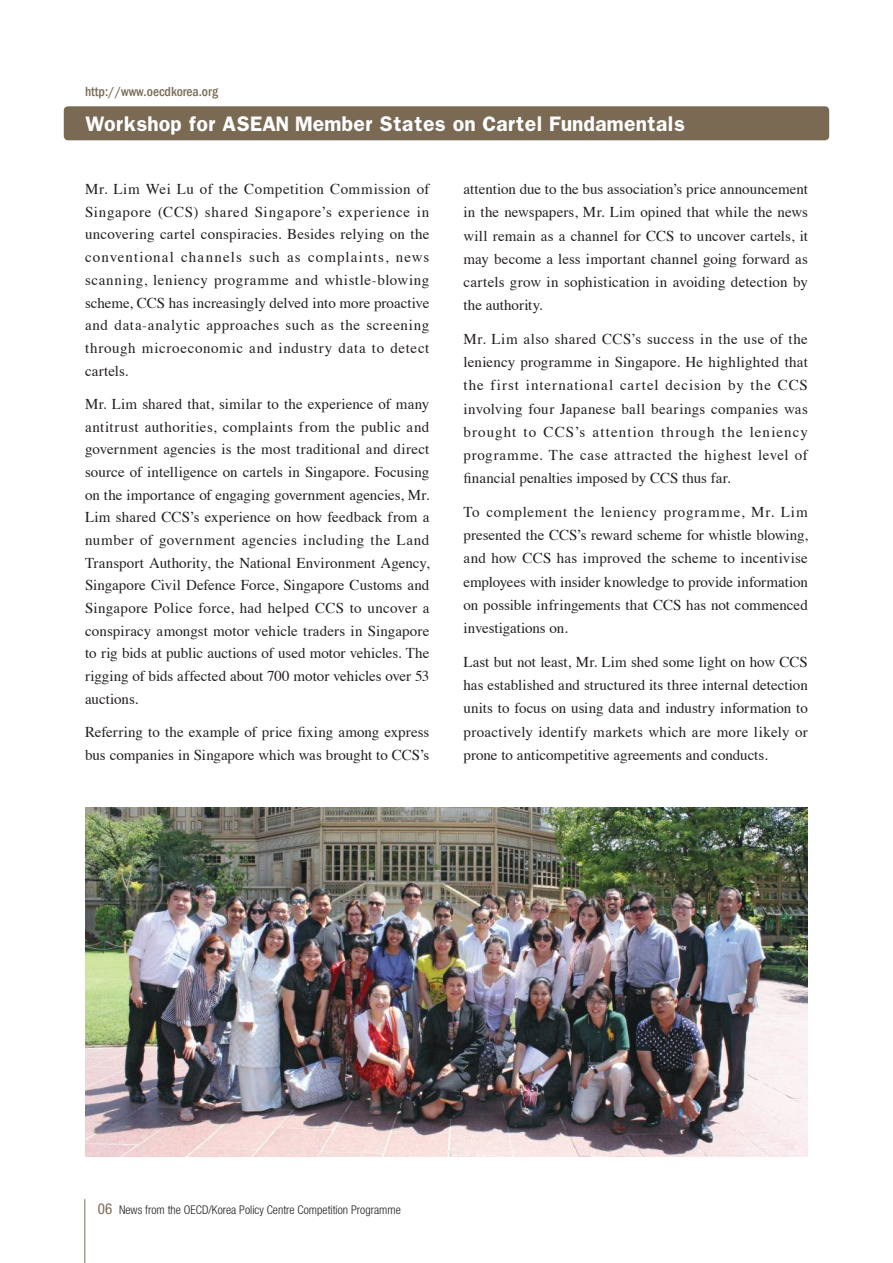
<style>
.page{position:relative;width:893px;height:1263px;background:#fff}
.page>*{position:absolute;margin:0;border:0;box-sizing:border-box;transform-origin:0 0}
.t1{font:18px "Franklin Demi";color:#fff}
.t2{font:15px/22.6px "Times";color:#241f1f;text-align:justify}
.t3{font:500 condensed 13.5px "Franklin Gothic";color:#7a6a54}
.t4{font:300 condensed 12px "Helvetica Neue";color:#241f1f}
.s1{font-weight:400;font-size:15px;color:#7a6a54}
</style>
<div class="page">
<hr style="left:85px;top:1199px;width:1px;height:64px;background:#7a6a54">
<div style="left:64px;top:106px;width:765px;height:34px;background:#7a6a54;border-radius:4px"></div>
<img style="left:85px;top:808px;width:723px;height:349px">
<p class="t3" style="left:85px;top:82px;width:135px">http://www.oecdkorea.org</p>
<p class="t1" style="left:85px;top:111px;width:602px">Workshop for ASEAN Member States on Cartel Fundamentals</p>
<p class="t2" style="left:85px;top:176px;width:346px">Mr. Lim Wei Lu of the Competition Commission of Singapore (CCS) shared Singapore’s experience in uncovering cartel conspiracies. Besides relying on the conventional channels such as complaints, news scanning, leniency programme and whistle-blowing scheme, CCS has increasingly delved into more proactive and data-analytic approaches such as the screening through microeconomic and industry data to detect cartels.</p>
<p class="t2" style="left:85px;top:391px;width:346px">Mr. Lim shared that, similar to the experience of many antitrust authorities, complaints from the public and government agencies is the most traditional and direct source of intelligence on cartels in Singapore. Focusing on the importance of engaging government agencies, Mr.<br>Lim shared CCS’s experience on how feedback from a number of government agencies including the Land Transport Authority, the National Environment Agency, Singapore Civil Defence Force, Singapore Customs and Singapore Police force, had helped CCS to uncover a conspiracy amongst motor vehicle traders in Singapore to rig bids at public auctions of used motor vehicles. The rigging of bids affected about 700 motor vehicles over 53 auctions.</p>
<p class="t2" style="left:85px;top:719px;width:346px">Referring to the example of price fixing among express bus companies in Singapore which was brought to CCS’s</p>
<p class="t2" style="left:463px;top:176px;width:346px;line-height:23.2px">attention due to the bus association’s price announcement in the newspapers, Mr. Lim opined that while the news will remain as a channel for CCS to uncover cartels, it may become a less important channel going forward as cartels grow in sophistication in avoiding detection by the authority.</p>
<p class="t2" style="left:463px;top:326px;width:346px;line-height:23.2px">Mr. Lim also shared CCS’s success in the use of the leniency programme in Singapore. He highlighted that the first international cartel decision by the CCS involving four Japanese ball bearings companies was brought to CCS’s attention through the leniency programme. The case attracted the highest level of financial penalties imposed by CCS thus far.</p>
<p class="t2" style="left:463px;top:499px;width:346px;line-height:23.2px">To complement the leniency programme, Mr. Lim presented the CCS’s reward scheme for whistle blowing, and how CCS has improved the scheme to incentivise employees with insider knowledge to provide information on possible infringements that CCS has not commenced investigations on.</p>
<p class="t2" style="left:463px;top:649px;width:346px;line-height:23.2px">Last but not least, Mr. Lim shed some light on how CCS has established and structured its three internal detection units to focus on using data and industry information to proactively identify markets which are more likely or prone to anticompetitive agreements and conducts.</p>
<p class="t4" style="left:98px;top:1202px;width:304px"><span class="s1">06</span> News from the OECD/Korea Policy Centre Competition Programme</p>
</div>
